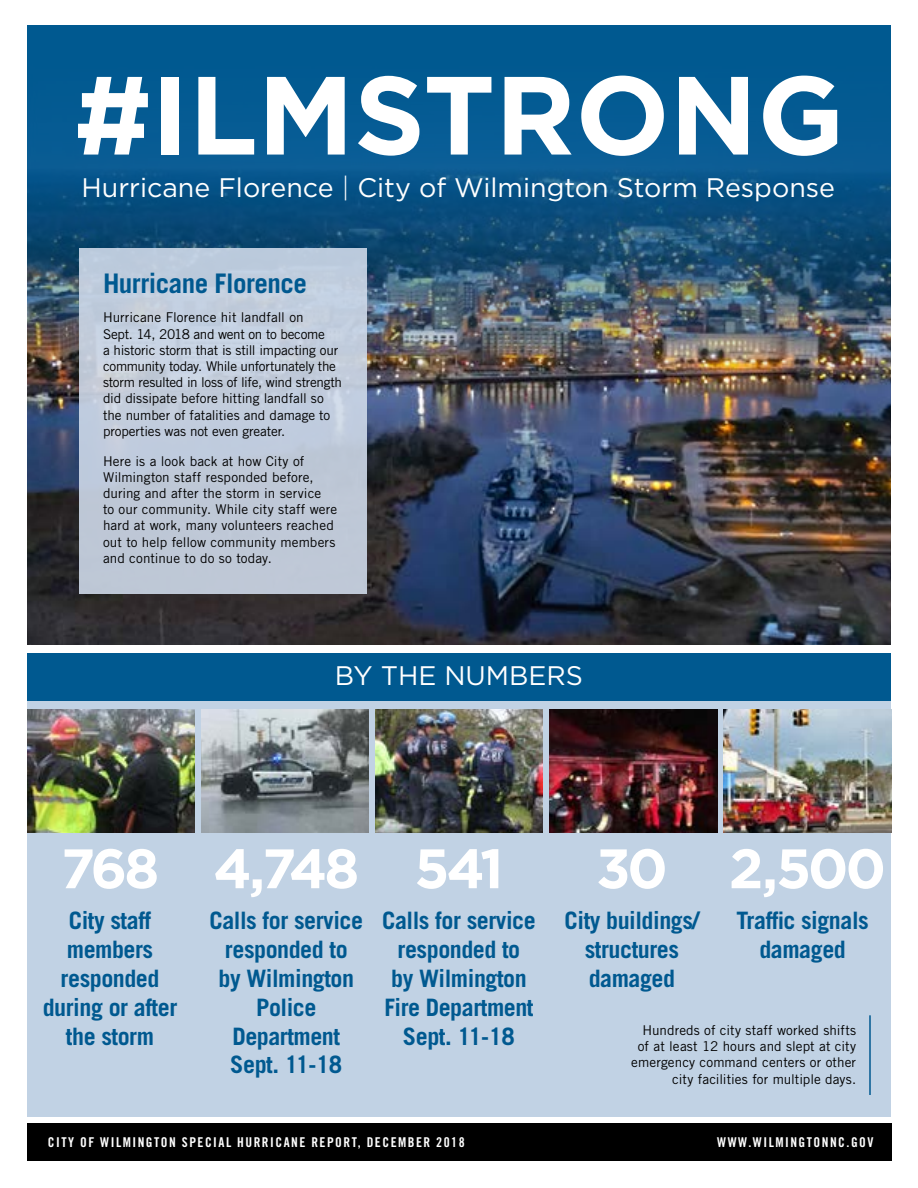
<style>
.page{position:relative;width:918px;height:1188px;background:#fff}
.page>*{position:absolute;margin:0;border:0;box-sizing:border-box;transform-origin:0 0}
.t1{font:700 110.85px "Gotham";color:#fff}
.t2{font:700 55.5px "Gotham";letter-spacing:-.06em;color:#fff}
.t3{font:700 27px "Trade Gothic";letter-spacing:-.02em;color:#005990}
.t4{font:26.85px "Gotham";color:#fff}
.t5{font:700 24px/28.8px "Trade Gothic";letter-spacing:-.02em;color:#005990;text-align:center}
.t6{font:13.5px/16.2px "Trade Gothic";color:#000}
.t7{font:13.5px "Trade Gothic Bold Cond Twenty";letter-spacing:.11em;color:#fff}
.s1{font-weight:300}
</style>
<div class="page">
<img style="left:27px;top:25px;width:864px;height:620px">
<div style="left:27px;top:682px;width:864px;height:435px;background:#c1d2e4"></div>
<div style="left:27px;top:653px;width:864px;height:47px;background:#005990"></div>
<div style="left:27px;top:1123px;width:865px;height:37px;background:#000"></div>
<img style="left:27px;top:709px;width:167px;height:123px">
<img style="left:201px;top:709px;width:168px;height:123px">
<img style="left:376px;top:709px;width:167px;height:123px">
<img style="left:550px;top:709px;width:167px;height:123px">
<img style="left:724px;top:709px;width:167px;height:123px">
<hr style="left:869px;top:1015px;width:2px;height:80px;background:#005990">
<div style="left:80px;top:248px;width:287px;height:346px;background:#bfcadb"></div>
<h1 class="t1" style="left:74px;top:51px;width:772px">#ILMSTRONG</h1>
<h3 class="t4" style="left:81px;top:172px;width:755px">Hurricane Florence <span class="s1">|</span> City of Wilmington Storm Response</h3>
<h3 class="t3" style="left:103px;top:267px;width:205px">Hurricane Florence</h3>
<p class="t6" style="left:103px;top:309px;width:241px">Hurricane Florence hit landfall on<br>Sept. 14, 2018 and went on to become<br>a historic storm that is still impacting our community today. While unfortunately the storm resulted in loss of life, wind strength did dissipate before hitting landfall so the number of fatalities and damage to properties was not even greater.</p>
<p class="t6" style="left:103px;top:453px;width:236px">Here is a look back at how City of Wilmington staff responded before, during and after the storm in service<br>to our community. While city staff were hard at work, many volunteers reached out to help fellow community members and continue to do so today.</p>
<h3 class="t4" style="left:335px;top:661px;width:250px">BY THE NUMBERS</h3>
<h2 class="t2" style="left:61px;top:837px;width:444px">768 4,748 541</h2>
<h2 class="t2" style="left:596px;top:837px;width:291px">30 2,500</h2>
<h3 class="t5" style="left:43px;top:906px;width:136px">City staff members responded during or after the storm</h3>
<h3 class="t5" style="left:382px;top:906px;width:155px">Calls for service responded to<br>by Wilmington<br>Fire Department<br>Sept. 11-18</h3>
<h3 class="t5" style="left:565px;top:906px;width:136px">City buildings/ structures damaged</h3>
<h3 class="t5" style="left:736px;top:906px;width:134px">Traffic signals damaged</h3>
<h3 class="t5" style="left:210px;top:906px;width:155px">Calls for service responded to<br>by Wilmington<br>Police<br>Department<br>Sept. 11-18</h3>
<p class="t6" style="left:631px;top:1022px;width:226px;text-align:right">Hundreds of city staff worked shifts of at least 12 hours and slept at city emergency command centers or other city facilities for multiple days.</p>
<p class="t7" style="left:48px;top:1134px;width:418px">CITY OF WILMINGTON SPECIAL HURRICANE REPORT, DECEMBER 2018</p>
<p class="t7" style="left:717px;top:1134px;width:158px">WWW.WILMINGTONNC.GOV</p>
</div>
